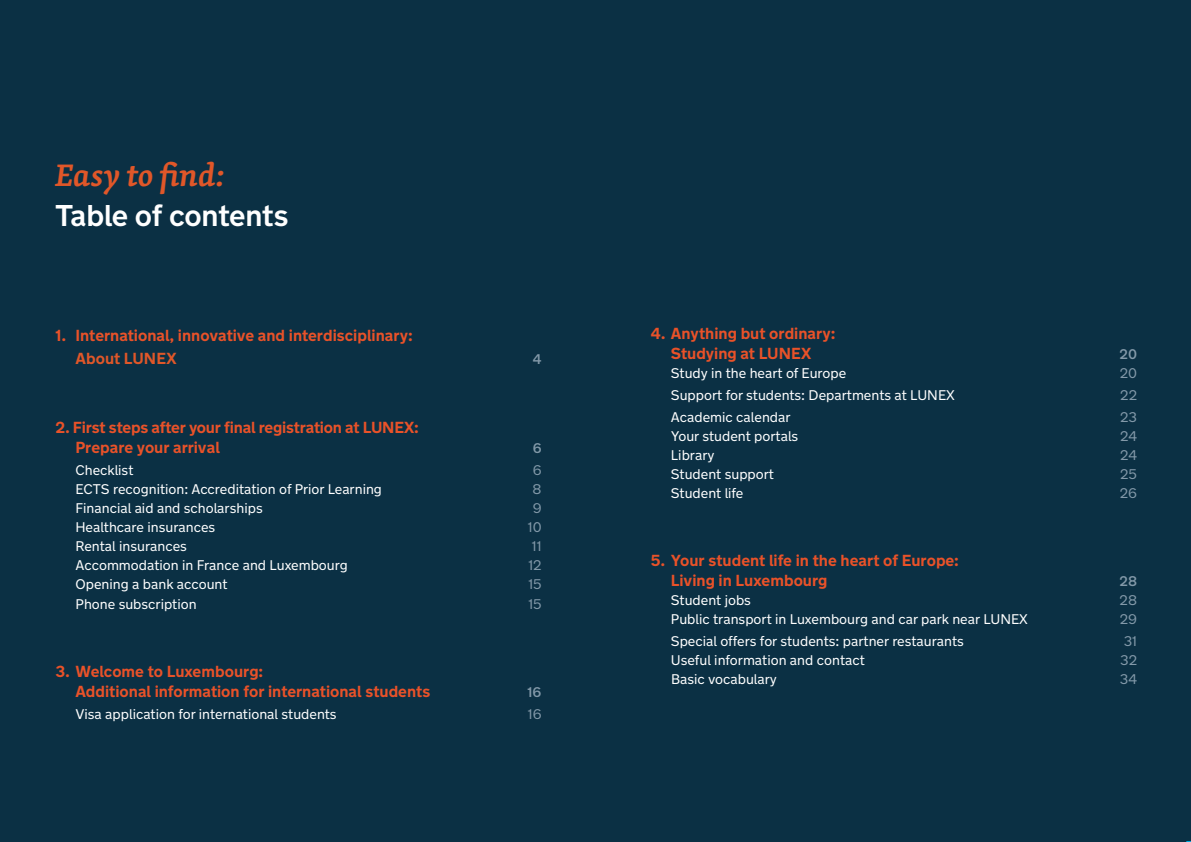
<style>
.page{position:relative;width:1191px;height:842px;background:#0b3044}
.page>*{position:absolute;margin:0;border:0;box-sizing:border-box;transform-origin:0 0}
.t1{font:italic 600 32px "Skolar Latin";letter-spacing:.005em;color:#e05729}
.t2{font:600 30px "New Transport";letter-spacing:-.01em;color:#fff}
.t3{font:700 16px/20px "New Transport";color:#e95229}
.t4{font:700 16px "New Transport";letter-spacing:.005em;color:#e05729}
.t5{font:14px "New Transport";color:#fff}
.t6{font:14px "New Transport";color:#8399a9}
.t7{font:500 14px "New Transport";color:#8399a9}
</style>
<div class="page">
<h1 class="t1" style="left:55px;top:161px;width:171px">Easy to find:</h1>
<h2 class="t2" style="left:55px;top:204px;width:235px">Table of contents</h2>
<p class="t3" style="left:55px;top:325px;width:359px">1. International, innovative and interdisciplinary:</p>
<p class="t4" style="left:75px;top:349px;width:103px">About LUNEX</p>
<p class="t7" style="left:533px;top:351px;width:10px">4</p>
<p class="t3" style="left:75px;top:417px;width:345px;text-indent:-20px">2. First steps after your final registration at LUNEX:<br>Prepare your arrival</p>
<p class="t7" style="left:532px;top:440px;width:10px">6</p>
<p class="t5" style="left:75px;top:462px;width:59px">Checklist</p>
<p class="t6" style="left:533px;top:462px;width:10px">6</p>
<p class="t5" style="left:75px;top:481px;width:308px">ECTS recognition: Accreditation of Prior Learning</p>
<p class="t6" style="left:532px;top:481px;width:11px">8</p>
<p class="t5" style="left:75px;top:500px;width:189px">Financial aid and scholarships</p>
<p class="t6" style="left:533px;top:500px;width:10px">9</p>
<p class="t5" style="left:75px;top:519px;width:141px">Healthcare insurances</p>
<p class="t6" style="left:528px;top:519px;width:15px">10</p>
<p class="t5" style="left:75px;top:538px;width:113px">Rental insurances</p>
<p class="t6" style="left:532px;top:538px;width:11px">11</p>
<p class="t5" style="left:75px;top:557px;width:274px">Accommodation in France and Luxembourg</p>
<p class="t6" style="left:528px;top:557px;width:15px">12</p>
<p class="t5" style="left:76px;top:576px;width:153px">Opening a bank account</p>
<p class="t6" style="left:528px;top:576px;width:15px">15</p>
<p class="t5" style="left:76px;top:596px;width:123px">Phone subscription</p>
<p class="t6" style="left:528px;top:596px;width:15px">15</p>
<p class="t3" style="left:75px;top:661px;width:356px;text-indent:-20px">3. Welcome to Luxembourg:<br>Additional information for international students</p>
<p class="t7" style="left:527px;top:684px;width:15px">16</p>
<p class="t5" style="left:75px;top:706px;width:263px">Visa application for international students</p>
<p class="t6" style="left:528px;top:706px;width:15px">16</p>
<p class="t3" style="left:651px;top:323px;width:186px;text-align:center">4. Anything but ordinary:<br>Studying at LUNEX</p>
<p class="t7" style="left:1119px;top:346px;width:19px">20</p>
<p class="t5" style="left:671px;top:366px;width:177px">Study in the heart of Europe</p>
<p class="t6" style="left:1119px;top:366px;width:19px">20</p>
<p class="t5" style="left:671px;top:388px;width:285px">Support for students: Departments at LUNEX</p>
<p class="t6" style="left:1120px;top:388px;width:18px">22</p>
<p class="t5" style="left:671px;top:409px;width:121px">Academic calendar</p>
<p class="t6" style="left:1120px;top:409px;width:18px">23</p>
<p class="t5" style="left:671px;top:428px;width:129px">Your student portals</p>
<p class="t6" style="left:1120px;top:428px;width:19px">24</p>
<p class="t5" style="left:671px;top:447px;width:45px">Library</p>
<p class="t6" style="left:1120px;top:447px;width:19px">24</p>
<p class="t5" style="left:671px;top:466px;width:104px">Student support</p>
<p class="t6" style="left:1120px;top:466px;width:18px">25</p>
<p class="t5" style="left:671px;top:485px;width:74px">Student life</p>
<p class="t6" style="left:1119px;top:485px;width:19px">26</p>
<p class="t3" style="left:671px;top:550px;width:289px;text-indent:-20px">5. Your student life in the heart of Europe:<br>Living in Luxembourg</p>
<p class="t7" style="left:1119px;top:573px;width:19px">28</p>
<p class="t5" style="left:671px;top:593px;width:81px">Student jobs</p>
<p class="t6" style="left:1119px;top:593px;width:19px">28</p>
<p class="t5" style="left:671px;top:612px;width:358px">Public transport in Luxembourg and car park near LUNEX</p>
<p class="t6" style="left:1119px;top:612px;width:19px">29</p>
<p class="t5" style="left:671px;top:634px;width:294px">Special offers for students: partner restaurants</p>
<p class="t6" style="left:1123px;top:634px;width:15px">31</p>
<p class="t5" style="left:671px;top:653px;width:195px">Useful information and contact</p>
<p class="t6" style="left:1120px;top:653px;width:18px">32</p>
<p class="t5" style="left:671px;top:672px;width:108px">Basic vocabulary</p>
<p class="t6" style="left:1120px;top:672px;width:19px">34</p>
</div>
